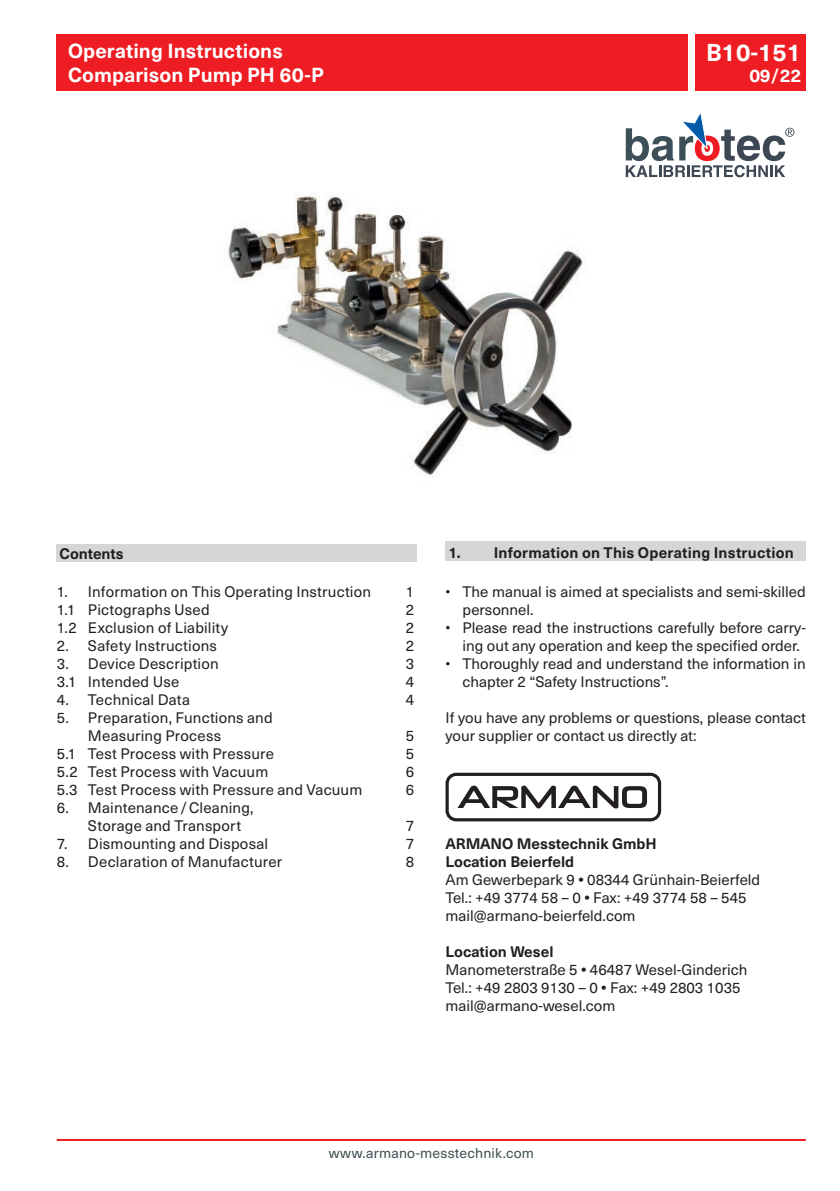
<style>
.page{position:relative;width:840px;height:1191px;background:#fff}
.page>*{position:absolute;margin:0;border:0;box-sizing:border-box;transform-origin:0 0}
.t1{font:700 24px "Neue Haas Unica W1 G";color:#fff}
.t2{font:700 20px/24px "Neue Haas Unica W1 G";letter-spacing:.005em;color:#fff}
.t3{font:700 18px "Neue Haas Unica W1 G";color:#fff}
.t4{font:15px/18px "Neue Haas Unica W1 G";color:#231f20}
.t5{font:700 15px "Neue Haas Unica W1 G";letter-spacing:.015em;color:#231f20}
.t6{font:14px "Neue Haas Unica W1 G";letter-spacing:.015em;color:#3d4f51}
.s1{font-weight:700}
</style>
<div class="page">
<div style="left:57px;top:34px;width:630px;height:57px;background:#ee1d23"></div>
<hr style="left:57px;top:1139px;width:748px;height:2px;background:#ee1d23">
<div style="left:694px;top:34px;width:111px;height:57px;background:#ee1d23"></div>
<div style="left:445px;top:541px;width:360px;height:20px;background:#d5d6d8"></div>
<div style="left:445px;top:772px;width:215px;height:49px;border:3px solid #231f20;border-radius:9px"></div>
<svg style="left:457px;top:785px;width:189px;height:23px"></svg>
<div style="left:57px;top:544px;width:360px;height:17px;background:#d5d6d8"></div>
<svg style="left:625px;top:113px;width:169px;height:64px"></svg>
<img style="left:228px;top:193px;width:358px;height:283px">
<h2 class="t2" style="left:68px;top:38px;width:257px">Operating Instructions<br>Comparison Pump PH 60-P</h2>
<h1 class="t1" style="left:705px;top:34px;width:97px">B10-151</h1>
<p class="t3" style="left:749px;top:62px;width:53px">09/22</p>
<p class="t5" style="left:60px;top:542px;width:66px">Contents</p>
<p class="t4" style="left:57px;top:582px;width:316px">1. Information on This Operating Instruction</p>
<p class="t4" style="left:405px;top:582px;width:10px">1</p>
<p class="t4" style="left:57px;top:600px;width:154px">1.1 Pictographs Used</p>
<p class="t4" style="left:405px;top:600px;width:10px">2</p>
<p class="t4" style="left:57px;top:618px;width:173px">1.2 Exclusion of Liability</p>
<p class="t4" style="left:405px;top:618px;width:10px">2</p>
<p class="t4" style="left:57px;top:636px;width:162px">2. Safety Instructions</p>
<p class="t4" style="left:405px;top:636px;width:10px">2</p>
<p class="t4" style="left:57px;top:654px;width:163px">3. Device Description</p>
<p class="t4" style="left:405px;top:654px;width:10px">3</p>
<p class="t4" style="left:57px;top:672px;width:124px">3.1 Intended Use</p>
<p class="t4" style="left:405px;top:672px;width:10px">4</p>
<p class="t4" style="left:57px;top:690px;width:135px">4. Technical Data</p>
<p class="t4" style="left:405px;top:690px;width:10px">4</p>
<p class="t4" style="left:88px;top:708px;width:186px;text-indent:-31px">5. Preparation, Functions and<br>Measuring Process</p>
<p class="t4" style="left:405px;top:726px;width:10px">5</p>
<p class="t4" style="left:57px;top:744px;width:219px">5.1 Test Process with Pressure</p>
<p class="t4" style="left:405px;top:744px;width:10px">5</p>
<p class="t4" style="left:57px;top:762px;width:213px">5.2 Test Process with Vacuum</p>
<p class="t4" style="left:405px;top:762px;width:10px">6</p>
<p class="t4" style="left:57px;top:780px;width:307px">5.3 Test Process with Pressure and Vacuum</p>
<p class="t4" style="left:405px;top:780px;width:10px">6</p>
<p class="t4" style="left:88px;top:798px;width:167px;text-indent:-31px">6. Maintenance/Cleaning,<br>Storage and Transport</p>
<p class="t4" style="left:405px;top:816px;width:10px">7</p>
<p class="t4" style="left:57px;top:834px;width:213px">7. Dismounting and Disposal</p>
<p class="t4" style="left:405px;top:834px;width:10px">7</p>
<p class="t4" style="left:57px;top:852px;width:227px">8. Declaration of Manufacturer</p>
<p class="t4" style="left:405px;top:852px;width:10px">8</p>
<p class="t5" style="left:448px;top:541px;width:347px">1. Information on This Operating Instruction</p>
<p class="t4" style="left:462px;top:582px;width:345px;text-indent:-17px">• The manual is aimed at specialists and semi-skilled personnel.</p>
<p class="t4" style="left:462px;top:618px;width:344px;text-indent:-17px">• Please read the instructions carefully before carry&shy;ing out any operation and keep the specified order.</p>
<p class="t4" style="left:462px;top:654px;width:344px;text-indent:-17px">• Thoroughly read and understand the information in chapter 2 “Safety Instructions”.</p>
<p class="t4" style="left:445px;top:708px;width:362px">If you have any problems or questions, please contact your supplier or contact us directly at:</p>
<p class="t4" style="left:445px;top:834px;width:316px"><span class="s1">ARMANO Messtechnik GmbH<br>Location Beierfeld<br></span>Am Gewerbepark 9 <span class="s1">•</span> 08344 Grünhain-Beierfeld<br>Tel.: +49 3774 58 – 0 <span class="s1">•</span> Fax: +49 3774 58 – 545 mail@armano-beierfeld.com</p>
<p class="t4" style="left:445px;top:942px;width:303px"><span class="s1">Location Wesel<br></span>Manometerstraße 5 <span class="s1">•</span> 46487 Wesel-Ginderich<br>Tel.: +49 2803 9130 – 0 <span class="s1">•</span> Fax: +49 2803 1035 mail@armano-wesel.com</p>
<p class="t6" style="left:328px;top:1142px;width:207px">www.armano-messtechnik.com</p>
</div>
